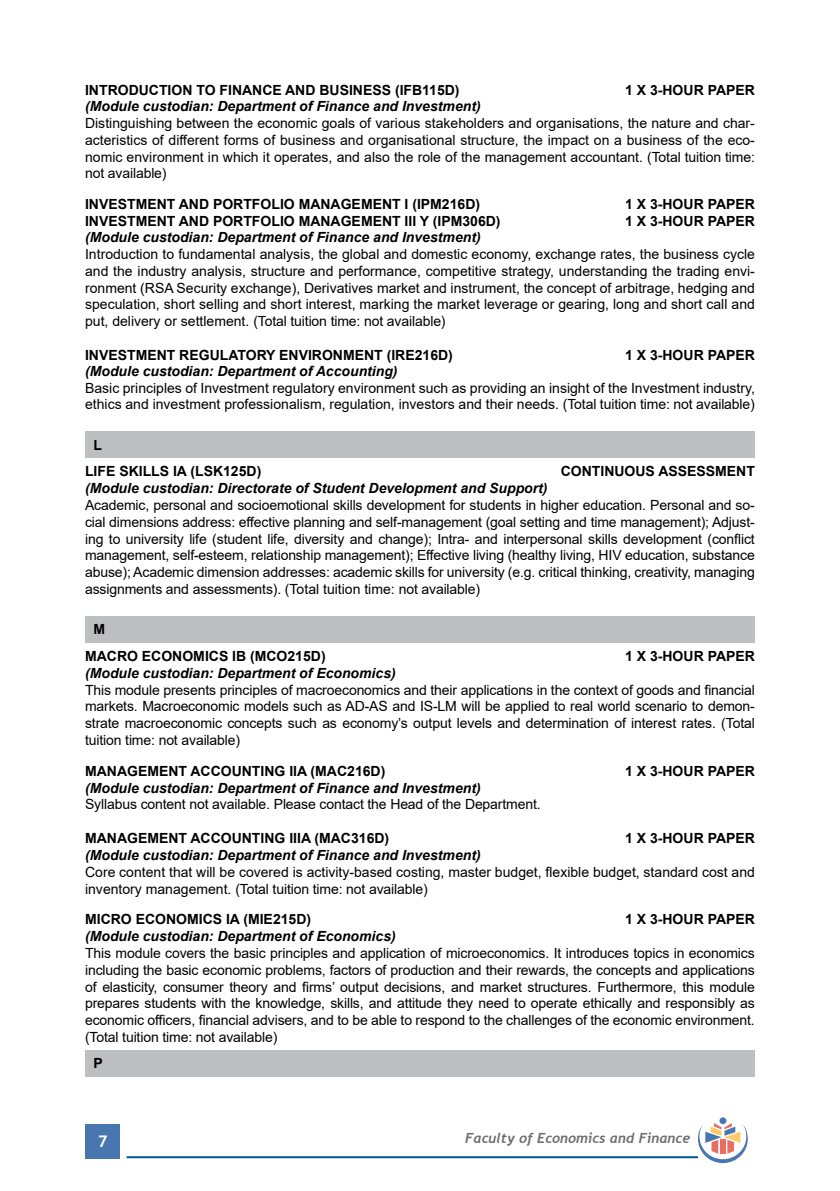
<style>
.page{position:relative;width:840px;height:1191px;background:#fff}
.page>*{position:absolute;margin:0;border:0;box-sizing:border-box;transform-origin:0 0}
.t1{font:700 16px "Trebuchet MS";color:#fff}
.t2{font:14px/16.8px "Arial";color:#000;text-align:justify}
.t3{font:700 14px/26.8px "Arial";color:#000}
.t4{font:italic 700 14px "Arial";color:#000}
.t5{font:italic 700 14px "Trebuchet";color:#6d6e71}
</style>
<div class="page">
<div style="left:86px;top:1124px;width:34px;height:34px;background:#4777ae"></div>
<hr style="left:126px;top:1156px;width:571px;height:2px;background:#005596">
<div style="left:719px;top:1117px;width:7px;height:7px;background:#4777ae;border-radius:50%"></div>
<svg style="left:697px;top:1123px;width:50px;height:40px"></svg>
<div style="left:85px;top:431px;width:669px;height:26px;background:#bcbec0"></div>
<div style="left:85px;top:616px;width:669px;height:26px;background:#bcbec0"></div>
<div style="left:85px;top:1050px;width:669px;height:26px;background:#bcbec0"></div>
<p class="t3" style="left:85px;top:77px;width:376px">INTRODUCTION TO FINANCE AND BUSINESS (IFB115D)</p>
<p class="t3" style="left:624px;top:77px;width:131px">1 X 3-HOUR PAPER</p>
<p class="t4" style="left:85px;top:97px;width:397px">(Module custodian: Department of Finance and Investment)</p>
<p class="t2" style="left:85px;top:115px;width:671px">Distinguishing between the economic goals of various stakeholders and organisations, the nature and char&shy;acteristics of different forms of business and organisational structure, the impact on a business of the eco&shy;nomic environment in which it operates, and also the role of the management accountant. (Total tuition time: not available)</p>
<p class="t3" style="left:85px;top:191px;width:396px">INVESTMENT AND PORTFOLIO MANAGEMENT I (IPM216D)</p>
<p class="t3" style="left:624px;top:191px;width:131px">1 X 3-HOUR PAPER</p>
<p class="t3" style="left:85px;top:208px;width:417px">INVESTMENT AND PORTFOLIO MANAGEMENT III Y (IPM306D)</p>
<p class="t3" style="left:624px;top:208px;width:131px">1 X 3-HOUR PAPER</p>
<p class="t4" style="left:85px;top:228px;width:397px">(Module custodian: Department of Finance and Investment)</p>
<p class="t2" style="left:85px;top:245px;width:671px">Introduction to fundamental analysis, the global and domestic economy, exchange rates, the business cycle and the industry analysis, structure and performance, competitive strategy, understanding the trading envi&shy;ronment (RSA Security exchange), Derivatives market and instrument, the concept of arbitrage, hedging and speculation, short selling and short interest, marking the market leverage or gearing, long and short call and put, delivery or settlement. (Total tuition time: not available)</p>
<p class="t3" style="left:85px;top:341px;width:369px">INVESTMENT REGULATORY ENVIRONMENT (IRE216D)</p>
<p class="t3" style="left:624px;top:341px;width:131px">1 X 3-HOUR PAPER</p>
<p class="t4" style="left:85px;top:361px;width:314px">(Module custodian: Department of Accounting)</p>
<p class="t2" style="left:85px;top:379px;width:671px">Basic principles of Investment regulatory environment such as providing an insight of the Investment industry, ethics and investment professionalism, regulation, investors and their needs. (Total tuition time: not available)</p>
<p class="t3" style="left:85px;top:431px;width:178px;text-indent:8px">L<br>LIFE SKILLS IA (LSK125D)</p>
<p class="t3" style="left:560px;top:458px;width:195px">CONTINUOUS ASSESSMENT</p>
<p class="t4" style="left:85px;top:479px;width:464px">(Module custodian: Directorate of Student Development and Support)</p>
<p class="t2" style="left:85px;top:496px;width:671px">Academic, personal and socioemotional skills development for students in higher education. Personal and so&shy;cial dimensions address: effective planning and self-management (goal setting and time management); Adjust&shy;ing to university life (student life, diversity and change); Intra- and interpersonal skills development (conflict management, self-esteem, relationship management); Effective living (healthy living, HIV education, substance abuse); Academic dimension addresses: academic skills for university (e.g. critical thinking, creativity, managing assignments and assessments). (Total tuition time: not available)</p>
<p class="t3" style="left:85px;top:616px;width:242px;text-indent:8px">M<br>MACRO ECONOMICS IB (MCO215D)</p>
<p class="t3" style="left:624px;top:643px;width:131px">1 X 3-HOUR PAPER</p>
<p class="t4" style="left:85px;top:663px;width:312px">(Module custodian: Department of Economics)</p>
<p class="t2" style="left:85px;top:681px;width:671px">This module presents principles of macroeconomics and their applications in the context of goods and financial markets. Macroeconomic models such as AD-AS and IS-LM will be applied to real world scenario to demon&shy;strate macroeconomic concepts such as economy’s output levels and determination of interest rates. (Total tuition time: not available)</p>
<p class="t3" style="left:85px;top:757px;width:301px">MANAGEMENT ACCOUNTING IIA (MAC216D)</p>
<p class="t3" style="left:624px;top:757px;width:131px">1 X 3-HOUR PAPER</p>
<p class="t4" style="left:85px;top:778px;width:397px">(Module custodian: Department of Finance and Investment)</p>
<p class="t2" style="left:85px;top:796px;width:457px">Syllabus content not available. Please contact the Head of the Department.</p>
<p class="t3" style="left:85px;top:825px;width:305px">MANAGEMENT ACCOUNTING IIIA (MAC316D)</p>
<p class="t3" style="left:624px;top:825px;width:131px">1 X 3-HOUR PAPER</p>
<p class="t4" style="left:85px;top:845px;width:397px">(Module custodian: Department of Finance and Investment)</p>
<p class="t2" style="left:85px;top:863px;width:671px">Core content that will be covered is activity-based costing, master budget, flexible budget, standard cost and inventory management. (Total tuition time: not available)</p>
<p class="t3" style="left:85px;top:906px;width:227px">MICRO ECONOMICS IA (MIE215D)</p>
<p class="t3" style="left:624px;top:906px;width:131px">1 X 3-HOUR PAPER</p>
<p class="t4" style="left:85px;top:927px;width:312px">(Module custodian: Department of Economics)</p>
<p class="t2" style="left:85px;top:944px;width:671px">This module covers the basic principles and application of microeconomics. It introduces topics in economics including the basic economic problems, factors of production and their rewards, the concepts and applications of elasticity, consumer theory and firms’ output decisions, and market structures. Furthermore, this module prepares students with the knowledge, skills, and attitude they need to operate ethically and responsibly as economic officers, financial advisers, and to be able to respond to the challenges of the economic environment. (Total tuition time: not available)</p>
<p class="t3" style="left:93px;top:1050px;width:11px">P</p>
<p class="t1" style="left:98px;top:1131px;width:11px">7</p>
<p class="t5" style="left:465px;top:1129px;width:226px">Faculty of Economics and Finance</p>
</div>
